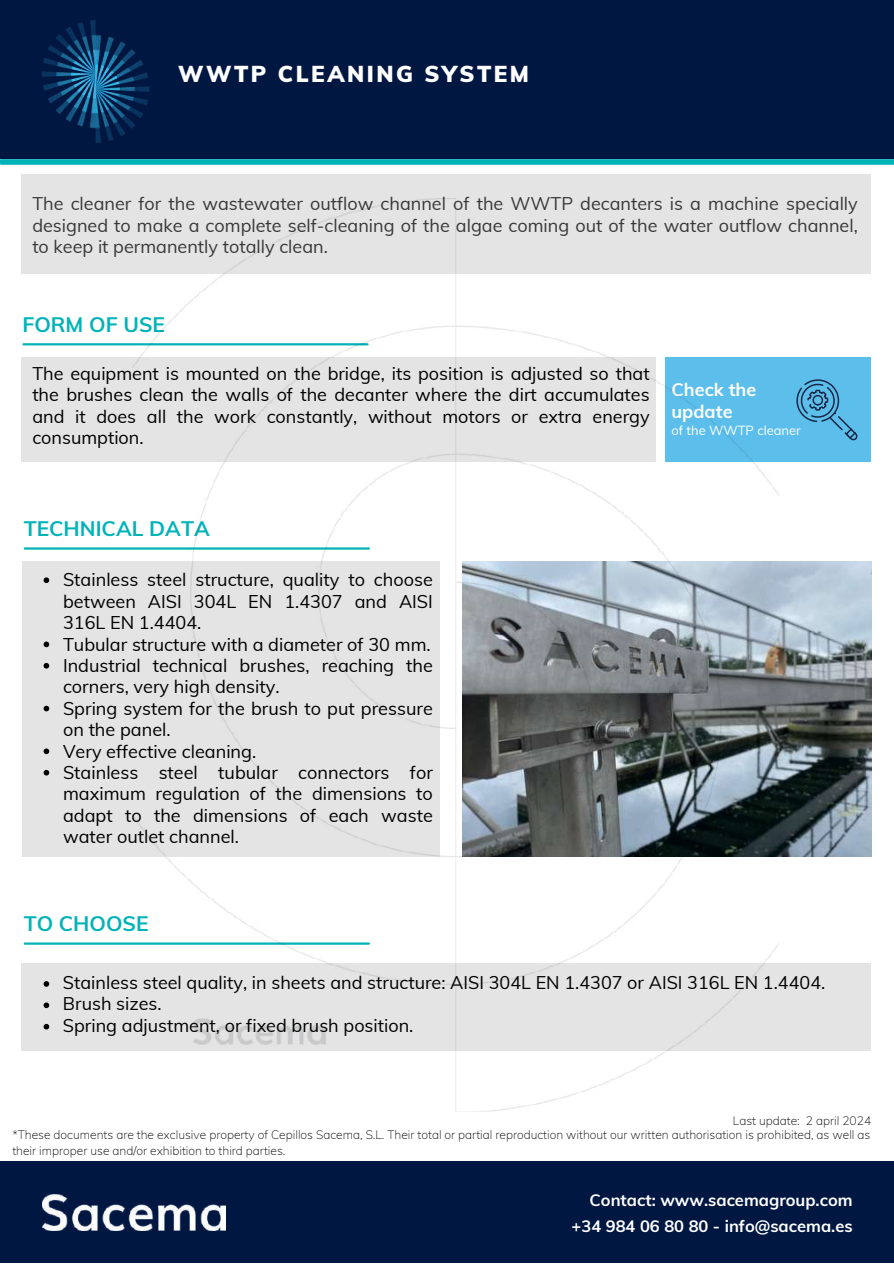
<style>
.page{position:relative;width:894px;height:1264px;background:#fff}
.page>*{position:absolute;margin:0;border:0;box-sizing:border-box;transform-origin:0 0}
.t1{font:900 22.5px "Muli";letter-spacing:.11em;color:#fff}
.t2{font:700 21px "Muli";color:#00b3b9}
.t3{font:18px/21.3px "Muli";color:#000}
.t4{font:18px/21.3px "Muli";color:#383838;text-align:justify}
.t5{font:700 18px/21.5px "Muli";color:#fff}
.t6{font:700 16.5px/25.8px "Muli";color:#fff;text-align:right}
.t7{font:12.9px "Muli";color:#fff}
.t8{font:200 12px/16px "Muli";color:#000}
</style>
<div class="page">
<div style="left:0;top:0;width:893px;height:159px;background:#001742"></div>
<img style="left:42px;top:20px;width:108px;height:122px">
<div style="left:1px;top:159px;width:892px;height:6px;background:#00b3b9"></div>
<div style="left:665px;top:357px;width:205px;height:104px;background:#5cbfeb"></div>
<svg style="left:796px;top:379px;width:61px;height:61px"></svg>
<div style="left:21px;top:357px;width:635px;height:104px;background:#e4e4e4"></div>
<hr style="left:23px;top:343px;width:344px;height:2px;background:#00b3b9">
<hr style="left:25px;top:547px;width:344px;height:2px;background:#00b3b9">
<div style="left:21px;top:175px;width:849px;height:99px;background:#e4e4e4"></div>
<div style="left:22px;top:561px;width:418px;height:295px;background:#e4e4e4"></div>
<div style="left:21px;top:962px;width:849px;height:88px;background:#e4e4e4"></div>
<hr style="left:25px;top:942px;width:344px;height:2px;background:#00b3b9">
<img style="left:778px;top:561px;width:93px;height:295px">
<svg style="left:44px;top:981px;width:5px;height:5px"></svg>
<svg style="left:44px;top:1002px;width:5px;height:6px"></svg>
<svg style="left:44px;top:1023px;width:5px;height:6px"></svg>
<svg style="left:44px;top:577px;width:5px;height:6px"></svg>
<svg style="left:44px;top:641px;width:5px;height:6px"></svg>
<svg style="left:44px;top:663px;width:5px;height:5px"></svg>
<svg style="left:44px;top:705px;width:5px;height:6px"></svg>
<svg style="left:44px;top:748px;width:5px;height:6px"></svg>
<svg style="left:44px;top:770px;width:5px;height:5px"></svg>
<div style="left:0;top:1161px;width:893px;height:101px;background:#001742"></div>
<img style="left:42px;top:1194px;width:184px;height:36px">
<img style="left:132px;top:198px;width:646px;height:913px">
<p class="t1" style="left:178px;top:60px;width:352px">WWTP CLEANING SYSTEM</p>
<p class="t4" style="left:32px;top:193px;width:826px">The cleaner for the wastewater outflow channel of the WWTP decanters is a machine specially designed to make a complete self-cleaning of the algae coming out of the water outflow channel, to keep it permanently totally clean.</p>
<p class="t2" style="left:22px;top:311px;width:144px">FORM OF USE</p>
<p class="t3" style="left:32px;top:362px;width:618px;text-align:justify">The equipment is mounted on the bridge, its position is adjusted so that the brushes clean the walls of the decanter where the dirt accumulates and it does all the work constantly, without motors or extra energy consumption.</p>
<p class="t5" style="left:671px;top:378px;width:86px">Check the update</p>
<p class="t7" style="left:671px;top:422px;width:131px">of the WWTP cleaner</p>
<p class="t2" style="left:24px;top:515px;width:187px">TECHNICAL DATA</p>
<p class="t3" style="left:63px;top:569px;width:371px">Stainless steel structure, quality to choose between AISI 304L EN 1.4307 and AISI 316L EN 1.4404.<br>Tubular structure with a diameter of 30 mm.<br>Industrial technical brushes, reaching the corners, very high density.<br>Spring system for the brush to put pressure on the panel.<br>Very effective cleaning.<br>Stainless steel tubular connectors for maximum regulation of the dimensions to adapt to the dimensions of each waste water outlet channel.</p>
<p class="t2" style="left:24px;top:910px;width:126px">TO CHOOSE</p>
<p class="t3" style="left:63px;top:971px;width:763px">Stainless steel quality, in sheets and structure: AISI 304L EN 1.4307 or AISI 316L EN 1.4404.<br>Brush sizes.<br>Spring adjustment, or fixed brush position.</p>
<p class="t8" style="left:732px;top:1112px;width:140px">Last update: 2 april 2024</p>
<p class="t8" style="left:12px;top:1126px;width:859px">*These documents are the exclusive property of Cepillos Sacema, S.L. Their total or partial reproduction without our written authorisation is prohibited, as well as their improper use and/or exhibition to third parties.</p>
<p class="t6" style="left:571px;top:1186px;width:282px">Contact: www.sacemagroup.com +34 984 06 80 80 - info@sacema.es</p>
</div>
